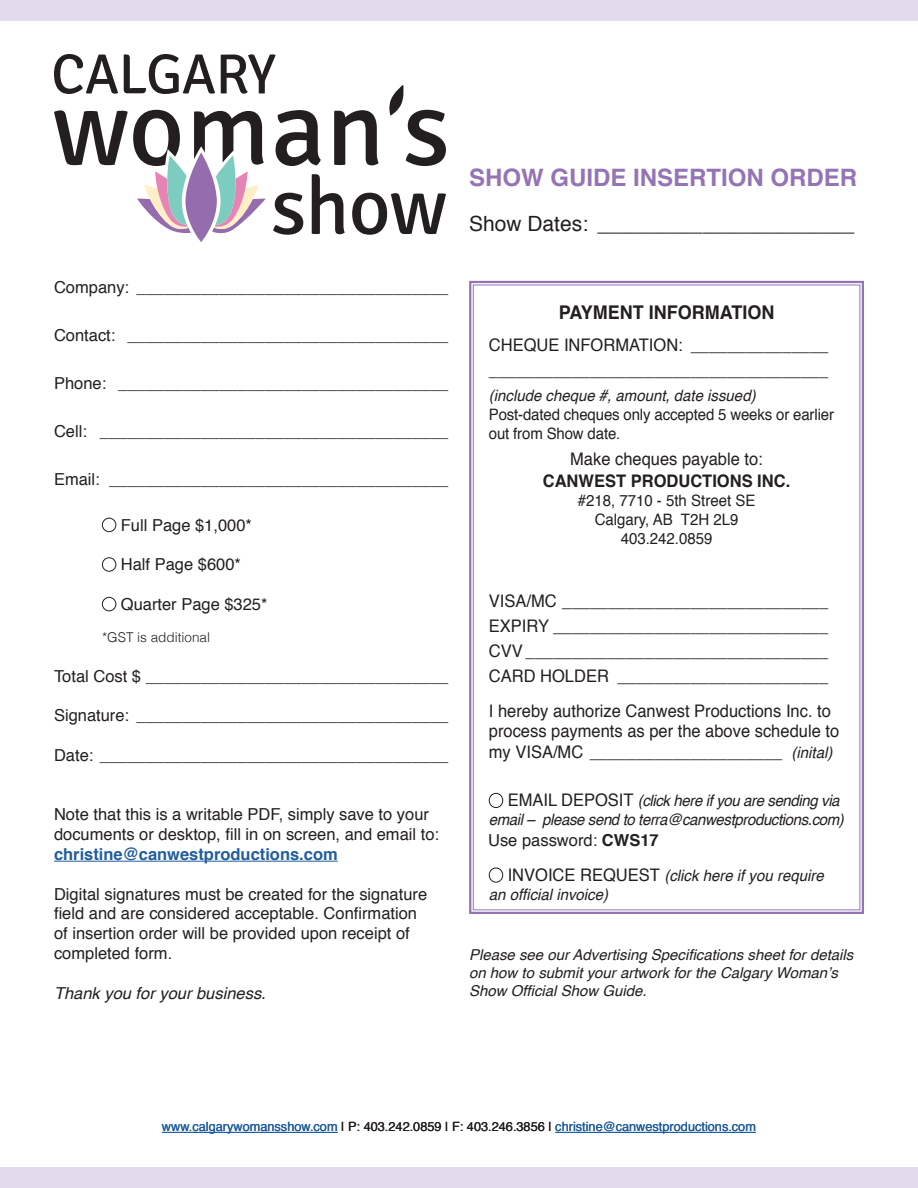
<style>
.page{position:relative;width:918px;height:1188px;background:#fff}
.page>*{position:absolute;margin:0;border:0;box-sizing:border-box;transform-origin:0 0}
.t1{font:700 24px "Helvetica";color:#9474b4}
.t2{font:21px "Helvetica";color:#231f20}
.t3{font:700 18.9px "Helvetica";color:#231f20;scale:.95 1}
.t4{font:17.25px/20.4px "Helvetica";color:#231f20;scale:.95 1}
.t5{font:700 17.25px "Helvetica";color:#231f20;scale:.95 1}
.t6{font:16.5px/19.8px "Helvetica";color:#231f20}
.t7{font:italic 16.5px "Helvetica";color:#231f20}
.t8{font:15.75px/18.9px "Helvetica";letter-spacing:-.01em;color:#231f20;scale:.95 1}
.t9{font:italic 15.75px/18.9px "Helvetica";color:#231f20;scale:.95 1}
.t10{font:italic 15.75px/18.9px "Helvetica";letter-spacing:-.025em;color:#231f20;text-align:right;scale:.95 1}
.t11{font:italic 15px/18px "Helvetica";color:#231f20}
.t12{font:300 13.5px "Helvetica";color:#231f20}
.t13{font:12.75px "Helvetica";color:#215e9e}
.s1{font-weight:700;color:#215e9e}
.s2{font-style:italic;font-size:15.75px}
.s3{font-style:normal;font-size:17.25px}
.s4{font-weight:700}
.s5{color:#231f20}
</style>
<div class="page">
<hr style="left:162px;top:1132px;width:176px;height:1px;background:#215e9e">
<hr style="left:555px;top:1132px;width:201px;height:1px;background:#215e9e">
<svg style="left:469px;top:280px;width:395px;height:634px"></svg>
<svg style="left:54px;top:54px;width:64px;height:40px"></svg>
<svg style="left:124px;top:54px;width:91px;height:40px"></svg>
<svg style="left:221px;top:54px;width:55px;height:40px"></svg>
<svg style="left:273px;top:193px;width:30px;height:42px"></svg>
<svg style="left:312px;top:174px;width:33px;height:60px"></svg>
<svg style="left:352px;top:193px;width:94px;height:42px"></svg>
<svg style="left:276px;top:110px;width:45px;height:56px"></svg>
<svg style="left:334px;top:110px;width:45px;height:55px"></svg>
<svg style="left:389px;top:85px;width:57px;height:81px"></svg>
<svg style="left:54px;top:110px;width:212px;height:132px"></svg>
<hr style="left:54px;top:861px;width:284px;height:1px;background:#215e9e">
<div style="left:102px;top:518px;width:14px;height:14px;border:1px solid #231f20;border-radius:50%"></div>
<div style="left:102px;top:557px;width:14px;height:15px;border:1px solid #231f20;border-radius:50%"></div>
<div style="left:102px;top:597px;width:14px;height:14px;border:1px solid #231f20;border-radius:50%"></div>
<div style="left:489px;top:793px;width:14px;height:15px;border:1px solid #231f20;border-radius:50%"></div>
<div style="left:489px;top:868px;width:14px;height:15px;border:1px solid #231f20;border-radius:50%"></div>
<div style="left:0;top:0;width:918px;height:20px;background:#e3daec"></div>
<div style="left:0;top:1168px;width:918px;height:20px;background:#e3daec"></div>
<p class="t6" style="left:54px;top:278px;width:396px">Company: __________________________________</p>
<p class="t6" style="left:54px;top:326px;width:396px">Contact: ___________________________________</p>
<p class="t6" style="left:54px;top:374px;width:396px">Phone: ____________________________________</p>
<p class="t6" style="left:54px;top:422px;width:396px">Cell: ______________________________________</p>
<p class="t6" style="left:54px;top:470px;width:396px">Email: _____________________________________</p>
<p class="t6" style="left:121px;top:515px;width:133px">Full Page $1,000*</p>
<p class="t6" style="left:121px;top:555px;width:122px">Half Page $600*</p>
<p class="t6" style="left:121px;top:595px;width:148px">Quarter Page $325*</p>
<p class="t12" style="left:102px;top:626px;width:110px">*GST is additional</p>
<p class="t6" style="left:54px;top:667px;width:396px">Total Cost $ _________________________________</p>
<p class="t6" style="left:54px;top:706px;width:396px">Signature: __________________________________</p>
<p class="t6" style="left:54px;top:746px;width:396px">Date: ______________________________________</p>
<p class="t6" style="left:54px;top:805px;width:387px">Note that this is a writable PDF, simply save to your documents or desktop, fill in on screen, and email to: <span class="s1">christine@canwestproductions.com</span></p>
<p class="t6" style="left:54px;top:884px;width:375px">Digital signatures must be created for the signature field and are considered acceptable. Confirmation of insertion order will be provided upon receipt of completed form.</p>
<p class="t7" style="left:54px;top:980px;width:213px">Thank you for your business.</p>
<p class="t1" style="left:469px;top:158px;width:390px">SHOW GUIDE INSERTION ORDER</p>
<p class="t2" style="left:469px;top:208px;width:387px">Show Dates: ______________________</p>
<p class="t3" style="left:559px;top:297px;width:229px">PAYMENT INFORMATION</p>
<p class="t4" style="left:489px;top:335px;width:359px">CHEQUE INFORMATION: _______________</p>
<p class="t4" style="left:489px;top:360px;width:359px">_____________________________________</p>
<p class="t9" style="left:489px;top:387px;width:282px">(include cheque #, amount, date issued)</p>
<p class="t8" style="left:489px;top:406px;width:365px">Post-dated cheques only accepted 5 weeks or earlier out from Show date.</p>
<p class="t4" style="left:570px;top:449px;width:204px">Make cheques payable to:</p>
<p class="t5" style="left:543px;top:467px;width:262px">CANWEST PRODUCTIONS INC.</p>
<p class="t8" style="left:578px;top:491px;width:188px">#218, 7710 - 5th Street SE</p>
<p class="t8" style="left:595px;top:510px;width:153px">Calgary, AB T2H 2L9</p>
<p class="t8" style="left:621px;top:529px;width:98px">403.242.0859</p>
<p class="t4" style="left:489px;top:591px;width:359px">VISA/MC _____________________________</p>
<p class="t4" style="left:489px;top:616px;width:359px">EXPIRY ______________________________</p>
<p class="t4" style="left:489px;top:641px;width:359px">CVV _________________________________</p>
<p class="t4" style="left:489px;top:666px;width:359px">CARD HOLDER _______________________</p>
<p class="t4" style="left:489px;top:701px;width:370px">I hereby authorize Canwest Productions Inc. to process payments as per the above schedule to my VISA/MC _____________________ <span class="s2">(inital)</span></p>
<p class="t10" style="left:489px;top:792px;width:375px"><span class="s3">EMAIL DEPOSIT</span> (click here if you are sending via email – please send to terra@canwestproductions.com)</p>
<p class="t9" style="left:489px;top:866px;width:354px;text-indent:19px"><span class="s3">INVOICE REQUEST</span> (click here if you require an official invoice)</p>
<p class="t6" style="left:488px;top:831px;width:172px">Use password: <span class="s4">CWS17</span></p>
<p class="t11" style="left:469px;top:946px;width:386px">Please see our Advertising Specifications sheet for details on how to submit your artwork for the Calgary Woman’s<br>Show Official Show Guide.</p>
<p class="t13" style="left:162px;top:1117px;width:596px">www.calgarywomansshow.com <span class="s5">| P: 403.242.0859 | F: 403.246.3856 |</span> christine@canwestproductions.com</p>
</div>
